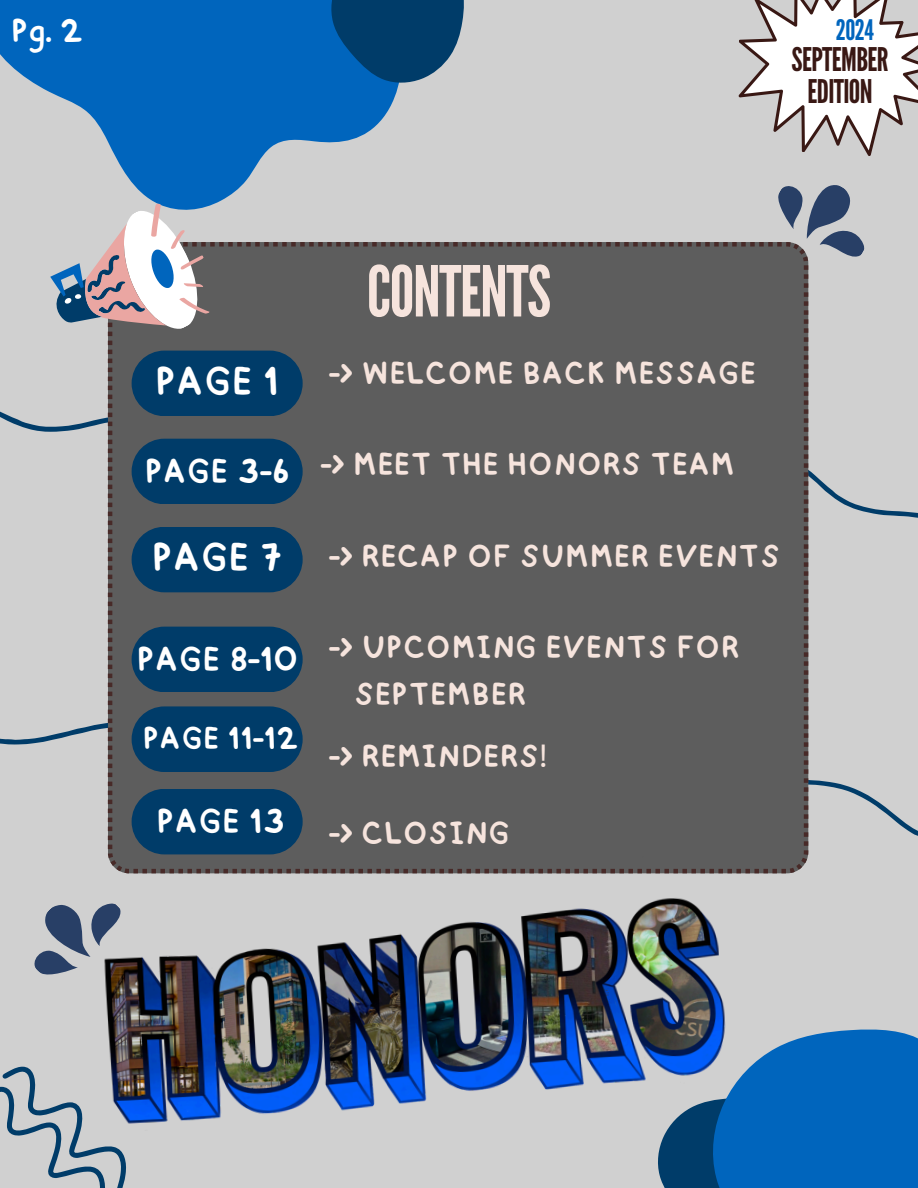
<style>
.page{position:relative;width:918px;height:1188px;background:#d0d0d0}
.page>*{position:absolute;margin:0;border:0;box-sizing:border-box;transform-origin:0 0}
.t1{font:70.05px "League Gothic";letter-spacing:-.02em;color:#f6e4dd}
.t2{font:42px "happy";color:#fff}
.t3{font:36px "happy";color:#fff}
.t4{font:34.5px "happy";color:#fff}
.t5{font:33.3px/47.2px "happy";color:#f6e4dd}
.t6{font:33px "happy";color:#fff}
.t7{font:32.55px/32.1px "League Gothic";letter-spacing:-.02em;color:#391814;text-align:center}
.t8{font:28.2px "League Gothic";color:#0065bd}
</style>
<div class="page">
<svg style="left:738px;top:654px;width:180px;height:220px"></svg>
<svg style="left:808px;top:398px;width:110px;height:256px"></svg>
<svg style="left:0;top:0;width:399px;height:197px;fill:#0065bd"></svg>
<svg style="left:738px;top:1029px;width:180px;height:159px;background:#0e6cbe"></svg>
<svg style="left:330px;top:0;width:134px;height:84px;background:#134f7e"></svg>
<svg style="left:0;top:584px;width:108px;height:201px"></svg>
<svg style="left:0;top:360px;width:108px;height:210px"></svg>
<div style="left:108px;top:242px;width:700px;height:631px;background:#5d5d5d"></div>
<svg style="left:44px;top:196px;width:184px;height:164px"></svg>
<svg style="left:0;top:1066px;width:92px;height:112px"></svg>
<div style="left:132px;top:351px;width:171px;height:65px;background:#003c69;border-radius:33px"></div>
<div style="left:132px;top:627px;width:171px;height:65px;background:#003c69;border-radius:33px"></div>
<div style="left:132px;top:706px;width:171px;height:66px;background:#003c69;border-radius:33px"></div>
<div style="left:132px;top:439px;width:171px;height:65px;background:#003c69;border-radius:33px"></div>
<div style="left:132px;top:527px;width:171px;height:65px;background:#003c69;border-radius:33px"></div>
<img style="left:92px;top:785px;width:646px;height:403px">
<svg style="left:720px;top:0;width:198px;height:267px"></svg>
<svg style="left:34px;top:893px;width:96px;height:98px"></svg>
<div style="left:132px;top:789px;width:171px;height:65px;background:#003c69;border-radius:33px"></div>
<h3 class="t4" style="left:11px;top:-3px;width:75px">Pg. 2</h3>
<h1 class="t8" style="left:836px;top:14px;width:39px">2024</h1>
<p class="t7" style="left:792px;top:44px;width:99px">SEPTEMBER<br>EDITION</p>
<h2 class="t1" style="left:367px;top:251px;width:186px">CONTENTS</h2>
<h2 class="t2" style="left:155px;top:341px;width:126px">PAGE 1</h2>
<p class="t5" style="left:329px;top:345px;width:429px">-&gt; WELCOME BACK MESSAGE</p>
<p class="t3" style="left:144px;top:437px;width:147px">PAGE 3-6</p>
<h4 class="t5" style="left:321px;top:436px;width:415px">-&gt; MEET THE HONORS TEAM</h4>
<h3 class="t2" style="left:151px;top:517px;width:133px">PAGE 7</h3>
<p class="t5" style="left:329px;top:527px;width:453px">-&gt; RECAP OF SUMMER EVENTS</p>
<h3 class="t3" style="left:137px;top:624px;width:163px">PAGE 8-10</h3>
<h3 class="t6" style="left:143px;top:706px;width:158px">PAGE 11-12</h3>
<h3 class="t3" style="left:156px;top:787px;width:131px">PAGE 13</h3>
<p class="t5" style="left:354px;top:618px;width:387px;text-indent:-25px">-&gt; UPCOMING EVENTS FOR<br>SEPTEMBER</p>
<p class="t5" style="left:329px;top:727px;width:220px">-&gt; REMINDERS!</p>
<h3 class="t5" style="left:329px;top:805px;width:182px">-&gt; CLOSING</h3>
</div>
